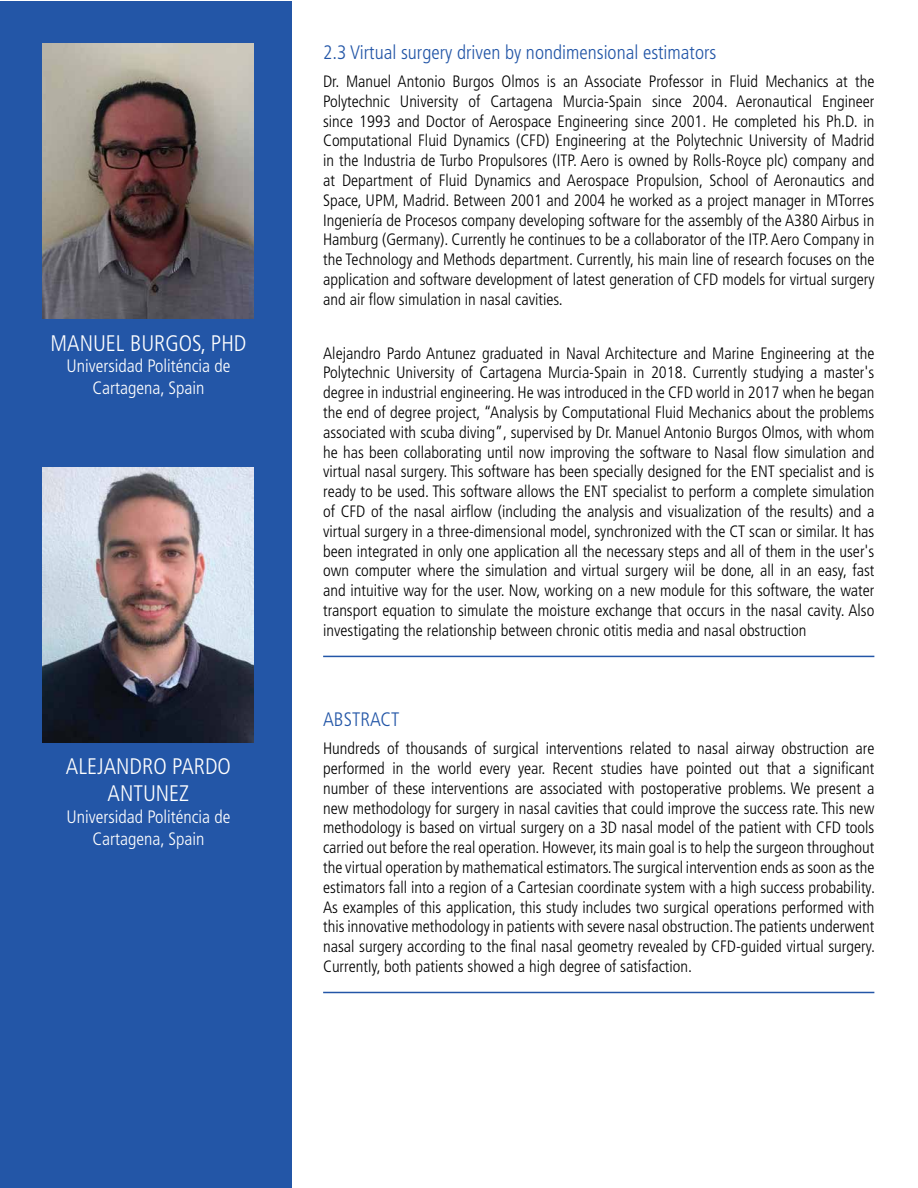
<style>
.page{position:relative;width:918px;height:1188px;background:#fff}
.page>*{position:absolute;margin:0;border:0;box-sizing:border-box;transform-origin:0 0}
.t1{font:300 condensed 22.5px/27px "Frutiger";color:#fff;text-align:center}
.t2{font:300 condensed 19.5px "Frutiger";color:#2356a7}
.t3{font:300 condensed 18px/21.6px "Frutiger";color:#fff;text-align:center}
.t4{font:300 condensed 16.5px/19.8px "Frutiger";color:#000;text-align:justify}
</style>
<div class="page">
<div style="left:0;top:2px;width:292px;height:1186px;background:#2356a7"></div>
<img style="left:43px;top:44px;width:211px;height:275px">
<hr style="left:323px;top:656px;width:551px;height:1px;background:#2356a7">
<hr style="left:323px;top:992px;width:551px;height:1px;background:#2356a7">
<img style="left:43px;top:468px;width:211px;height:275px">
<h1 class="t1" style="left:51px;top:330px;width:197px">MANUEL BURGOS, PHD</h1>
<p class="t3" style="left:66px;top:355px;width:166px">Universidad Politéncia de<br>Cartagena, Spain</p>
<h1 class="t1" style="left:66px;top:754px;width:167px">ALEJANDRO PARDO<br>ANTUNEZ</h1>
<p class="t3" style="left:66px;top:806px;width:166px">Universidad Politéncia de<br>Cartagena, Spain</p>
<p class="t2" style="left:323px;top:41px;width:395px">2.3 Virtual surgery driven by nondimensional estimators</p>
<p class="t4" style="left:323px;top:72px;width:553px">Dr. Manuel Antonio Burgos Olmos is an Associate Professor in Fluid Mechanics at the Polytechnic University of Cartagena Murcia-Spain since 2004. Aeronautical Engineer since 1993 and Doctor of Aerospace Engineering since 2001. He completed his Ph.D. in Computational Fluid Dynamics (CFD) Engineering at the Polytechnic University of Madrid in the Industria de Turbo Propulsores (ITP. Aero is owned by Rolls-Royce plc) company and at Department of Fluid Dynamics and Aerospace Propulsion, School of Aeronautics and Space, UPM, Madrid. Between 2001 and 2004 he worked as a project manager in MTorres Ingeniería de Procesos company developing software for the assembly of the A380 Airbus in Hamburg (Germany). Currently he continues to be a collaborator of the ITP. Aero Company in the Technology and Methods department. Currently, his main line of research focuses on the application and software development of latest generation of CFD models for virtual surgery and air flow simulation in nasal cavities.</p>
<p class="t4" style="left:323px;top:343px;width:553px">Alejandro Pardo Antunez graduated in Naval Architecture and Marine Engineering at the Polytechnic University of Cartagena Murcia-Spain in 2018. Currently studying a master's degree in industrial engineering. He was introduced in the CFD world in 2017 when he began the end of degree project, “Analysis by Computational Fluid Mechanics about the problems associated with scuba diving”, supervised by Dr. Manuel Antonio Burgos Olmos, with whom he has been collaborating until now improving the software to Nasal flow simulation and virtual nasal surgery. This software has been specially designed for the ENT specialist and is ready to be used. This software allows the ENT specialist to perform a complete simulation of CFD of the nasal airflow (including the analysis and visualization of the results) and a virtual surgery in a three-dimensional model, synchronized with the CT scan or similar. It has been integrated in only one application all the necessary steps and all of them in the user's own computer where the simulation and virtual surgery wiil be done, all in an easy, fast and intuitive way for the user. Now, working on a new module for this software, the water transport equation to simulate the moisture exchange that occurs in the nasal cavity. Also investigating the relationship between chronic otitis media and nasal obstruction</p>
<p class="t2" style="left:323px;top:708px;width:78px">ABSTRACT</p>
<p class="t4" style="left:323px;top:739px;width:553px">Hundreds of thousands of surgical interventions related to nasal airway obstruction are performed in the world every year. Recent studies have pointed out that a significant number of these interventions are associated with postoperative problems. We present a new methodology for surgery in nasal cavities that could improve the success rate. This new methodology is based on virtual surgery on a 3D nasal model of the patient with CFD tools carried out before the real operation. However, its main goal is to help the surgeon throughout the virtual operation by mathematical estimators. The surgical intervention ends as soon as the estimators fall into a region of a Cartesian coordinate system with a high success probability.<br>As examples of this application, this study includes two surgical operations performed with this innovative methodology in patients with severe nasal obstruction. The patients underwent nasal surgery according to the final nasal geometry revealed by CFD-guided virtual surgery.<br>Currently, both patients showed a high degree of satisfaction.</p>
</div>
